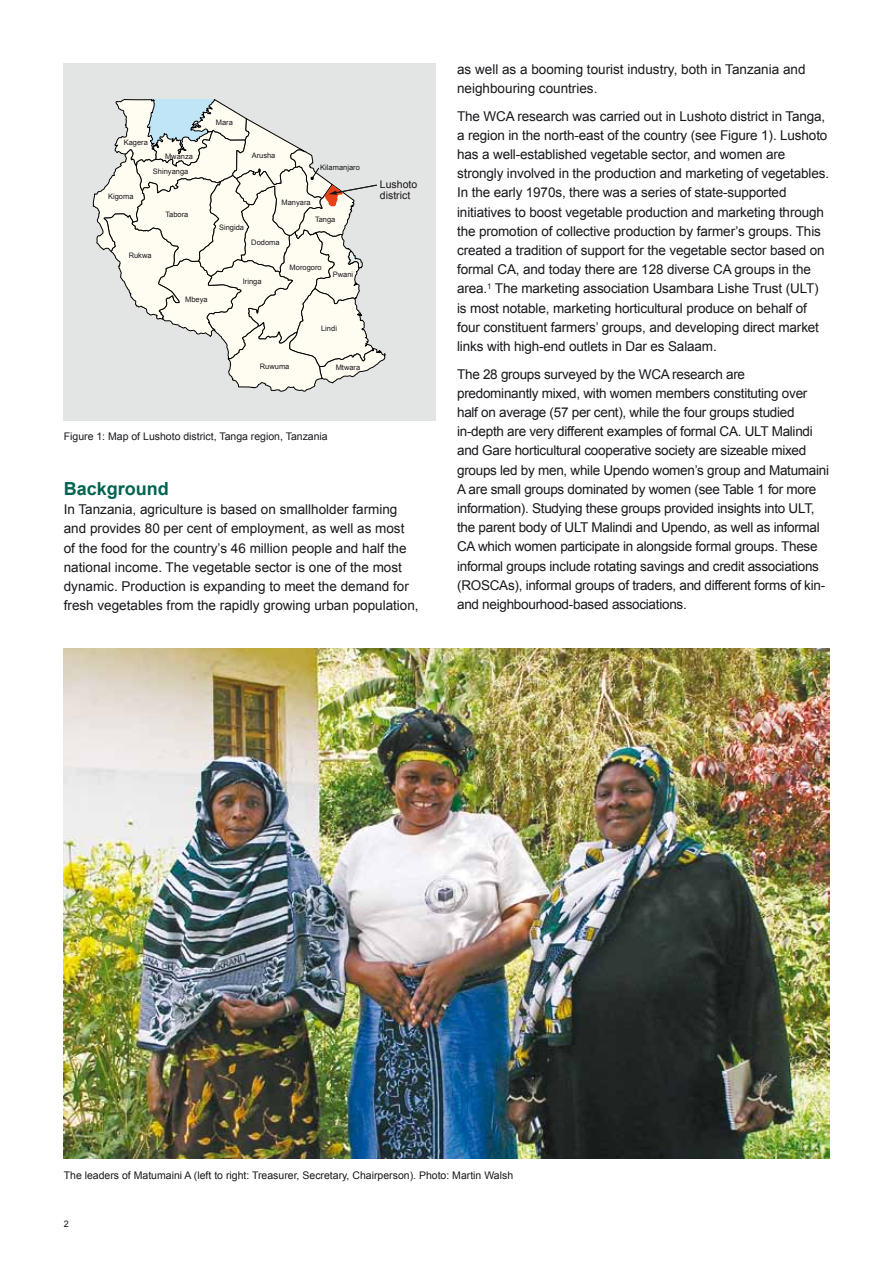
<style>
.page{position:relative;width:893px;height:1263px;background:#fff}
.page>*{position:absolute;margin:0;border:0;box-sizing:border-box;transform-origin:0 0}
.t1{font:700 18px "Arial";color:#006450}
.t2{font:13.5px/19.2px "Arial";letter-spacing:-.01em;color:#1a171c}
.t3{font:10.5px/10.5px "Arial";color:#1a171c}
.t4{font:9px "Arial";color:#1a171c}
.t5{font:7.5px "Arial";color:#1a171c}
</style>
<div class="page">
<div style="left:64px;top:64px;width:372px;height:357px;background:#e3e4e4"></div>
<svg style="left:92px;top:99px;width:294px;height:293px"></svg>
<img style="left:64px;top:648px;width:766px;height:511px">
<p class="t5" style="left:124px;top:138px;width:26px">Kagera</p>
<p class="t5" style="left:165px;top:151px;width:29px">Mwanza</p>
<p class="t5" style="left:108px;top:192px;width:27px">Kigoma</p>
<p class="t5" style="left:153px;top:167px;width:37px">Shinyanga</p>
<p class="t5" style="left:165px;top:209px;width:24px">Tabora</p>
<p class="t5" style="left:129px;top:251px;width:24px">Rukwa</p>
<p class="t5" style="left:185px;top:295px;width:24px">Mbeya</p>
<p class="t5" style="left:216px;top:117px;width:19px">Mara</p>
<p class="t5" style="left:252px;top:150px;width:25px">Arusha</p>
<p class="t5" style="left:320px;top:163px;width:41px">Kilamanjaro</p>
<p class="t5" style="left:282px;top:197px;width:31px">Manyara</p>
<p class="t5" style="left:219px;top:222px;width:27px">Singida</p>
<p class="t5" style="left:251px;top:237px;width:30px">Dodoma</p>
<p class="t5" style="left:243px;top:276px;width:20px">Iringa</p>
<p class="t5" style="left:315px;top:215px;width:22px">Tanga</p>
<p class="t5" style="left:290px;top:262px;width:34px">Morogoro</p>
<p class="t5" style="left:333px;top:269px;width:22px">Pwani</p>
<p class="t5" style="left:321px;top:324px;width:17px">Lindi</p>
<p class="t5" style="left:260px;top:361px;width:31px">Ruwuma</p>
<p class="t5" style="left:336px;top:362px;width:26px">Mtwara</p>
<p class="t3" style="left:380px;top:179px;width:39px">Lushoto district</p>
<p class="t3" style="left:64px;top:431px;width:266px">Figure 1: Map of Lushoto district, Tanga region, Tanzania</p>
<h1 class="t1" style="left:64px;top:477px;width:107px">Background</h1>
<p class="t2" style="left:64px;top:500px;width:356px">In Tanzania, agriculture is based on smallholder farming and provides 80 per cent of employment, as well as most of the food for the country’s 46 million people and half the national income. The vegetable sector is one of the most dynamic. Production is expanding to meet the demand for fresh vegetables from the rapidly growing urban population,</p>
<p class="t2" style="left:457px;top:59px;width:350px">as well as a booming tourist industry, both in Tanzania and neighbouring countries.</p>
<p class="t2" style="left:457px;top:106px;width:374px">The WCA research was carried out in Lushoto district in Tanga, a region in the north-east of the country (see Figure 1). Lushoto has a well-established vegetable sector, and women are strongly involved in the production and marketing of vegetables.<br>In the early 1970s, there was a series of state-supported initiatives to boost vegetable production and marketing through the promotion of collective production by farmer’s groups. This created a tradition of support for the vegetable sector based on formal CA, and today there are 128 diverse CA groups in the area.<sup>1</sup> The marketing association Usambara Lishe Trust (ULT) is most notable, marketing horticultural produce on behalf of four constituent farmers’ groups, and developing direct market links with high-end outlets in Dar es Salaam.</p>
<p class="t2" style="left:457px;top:364px;width:374px">The 28 groups surveyed by the WCA research are predominantly mixed, with women members constituting over half on average (57 per cent), while the four groups studied in-depth are very different examples of formal CA. ULT Malindi and Gare horticultural cooperative society are sizeable mixed groups led by men, while Upendo women’s group and Matumaini A are small groups dominated by women (see Table 1 for more information). Studying these groups provided insights into ULT, the parent body of ULT Malindi and Upendo, as well as informal CA which women participate in alongside formal groups. These informal groups include rotating savings and credit associations (ROSCAs), informal groups of traders, and different forms of kin&shy;and neighbourhood-based associations.</p>
<p class="t3" style="left:64px;top:1170px;width:451px">The leaders of Matumaini A (left to right: Treasurer, Secretary, Chairperson). Photo: Martin Walsh</p>
<p class="t4" style="left:64px;top:1218px;width:7px">2</p>
</div>
